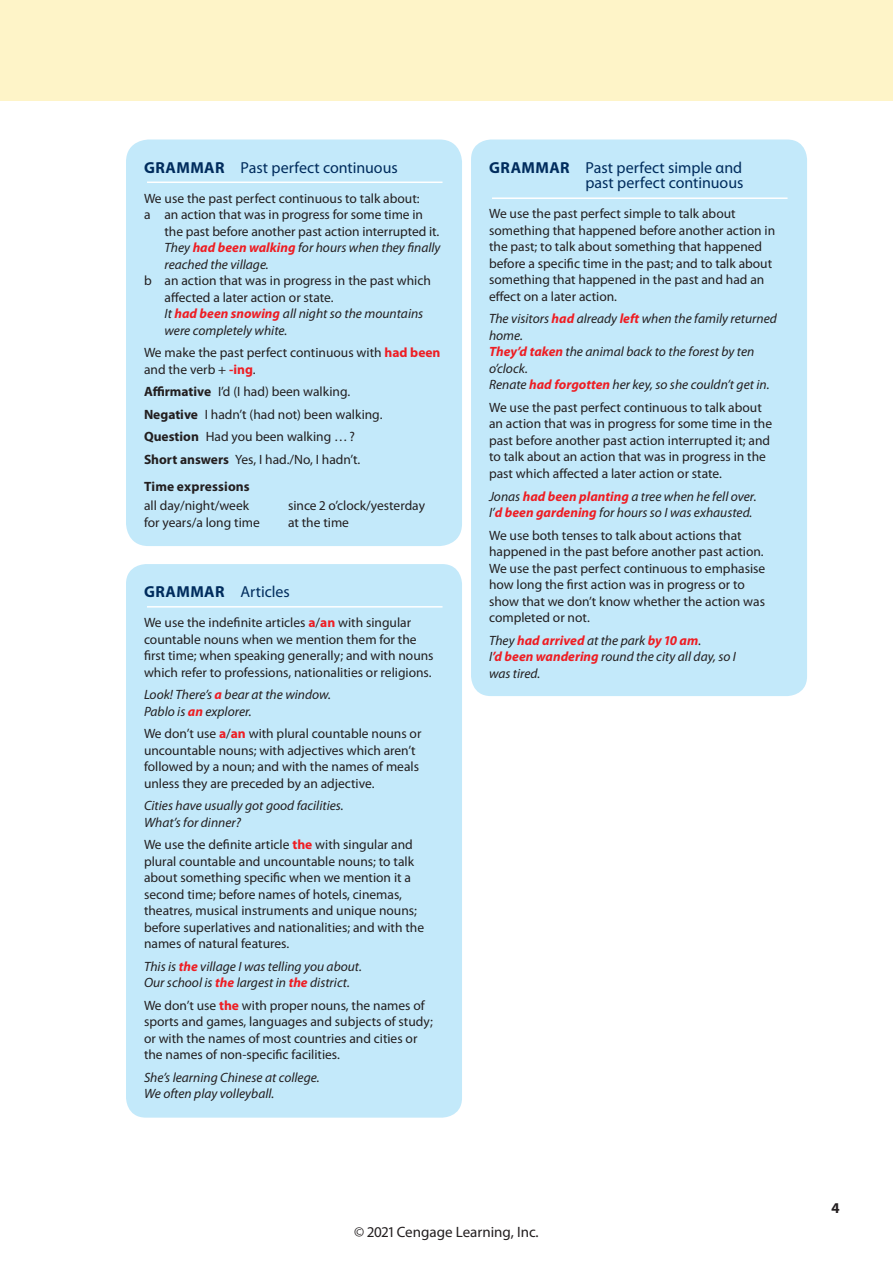
<style>
.page{position:relative;width:893px;height:1263px;background:#fff}
.page>*{position:absolute;margin:0;border:0;box-sizing:border-box;transform-origin:0 0}
.t1{font:15.9px/15.9px "Myriad Pro";color:#002c5d;text-align:right}
.t2{font:15px "Myriad Pro";color:#231f20}
.t3{font:700 15px "Myriad Pro";color:#231f20}
.t4{font:13.5px/16.5px "Myriad Pro";color:#231f20}
.t5{font:italic 13.5px/16.5px "Myriad Pro";color:#231f20}
.t6{font:700 13.5px "Myriad Pro";letter-spacing:.01em;color:#231f20}
.s1{font-weight:700}
.s2{font-weight:700;color:#ee1d23}
.s3{font-style:italic}
.s4{font-weight:700;font-style:italic;color:#ee1d23}
</style>
<div class="page">
<div style="left:126px;top:140px;width:336px;height:406px;background:#c3e9fa;border-radius:22px"></div>
<hr style="left:147px;top:182px;width:295px;height:1px;background:#fff">
<div style="left:471px;top:140px;width:336px;height:556px;background:#c3e9fa;border-radius:20px"></div>
<hr style="left:492px;top:197px;width:296px;height:2px;background:#fff">
<div style="left:126px;top:564px;width:336px;height:554px;background:#c3e9fa;border-radius:20px"></div>
<hr style="left:147px;top:606px;width:295px;height:2px;background:#fff">
<div style="left:0;top:0;width:893px;height:100px;background:#fef4c8"></div>
<p class="t1" style="left:144px;top:160px;width:255px"><span class="s1">GRAMMAR</span> Past perfect continuous</p>
<p class="t4" style="left:144px;top:190px;width:277px">We use the past perfect continuous to talk about:</p>
<p class="t4" style="left:144px;top:206px;width:280px">a an action that was in progress for some time in</p>
<p class="t4" style="left:165px;top:223px;width:276px">the past before another past action interrupted it.</p>
<p class="t5" style="left:165px;top:240px;width:277px">They <span class="s2">had been walking</span> for hours when they finally</p>
<p class="t5" style="left:165px;top:256px;width:106px">reached the village.</p>
<p class="t4" style="left:165px;top:272px;width:268px;text-indent:-21px">b an action that was in progress in the past which affected a later action or state.<br><span class="s3">It</span> <span class="s4">had been snowing</span> <span class="s3">all night so the mountains were completely white.</span></p>
<p class="t4" style="left:144px;top:344px;width:298px">We make the past perfect continuous with <span class="s2">had been </span>and the verb + <span class="s2">-ing</span>.</p>
<p class="t4" style="left:144px;top:380px;width:240px;line-height:22.5px"><span class="s1">Affirmative</span> I’d (I had) been walking.<br><span class="s1">Negative</span> I hadn’t (had not) been walking.<br><span class="s1">Question</span> Had you been walking …?<br><span class="s1">Short answers</span> Yes, I had./No, I hadn’t.</p>
<p class="t6" style="left:144px;top:478px;width:107px">Time expressions</p>
<p class="t4" style="left:144px;top:497px;width:107px">all day/night/week</p>
<p class="t4" style="left:288px;top:497px;width:138px">since 2 o’clock/yesterday</p>
<p class="t4" style="left:144px;top:514px;width:117px">for years/a long time</p>
<p class="t4" style="left:288px;top:514px;width:63px">at the time</p>
<p class="t1" style="left:144px;top:584px;width:147px"><span class="s1">GRAMMAR</span> Articles</p>
<p class="t4" style="left:144px;top:614px;width:291px">We use the indefinite articles <span class="s2">a</span>/<span class="s2">an</span> with singular countable nouns when we mention them for the first time; when speaking generally; and with nouns which refer to professions, nationalities or religions.</p>
<p class="t5" style="left:144px;top:687px;width:189px">Look! There’s <span class="s2">a</span> bear at the window.<br>Pablo is <span class="s2">an</span> explorer.</p>
<p class="t4" style="left:144px;top:725px;width:279px">We don’t use <span class="s2">a</span>/<span class="s2">an</span> with plural countable nouns or uncountable nouns; with adjectives which aren’t followed by a noun; and with the names of meals unless they are preceded by an adjective.</p>
<p class="t5" style="left:144px;top:798px;width:201px">Cities have usually got good facilities.<br>What’s for dinner?</p>
<p class="t4" style="left:144px;top:836px;width:282px">We use the definite article <span class="s2">the</span> with singular and plural countable and uncountable nouns; to talk about something specific when we mention it a second time; before names of hotels, cinemas, theatres, musical instruments and unique nouns; before superlatives and nationalities; and with the names of natural features.</p>
<p class="t5" style="left:144px;top:958px;width:219px">This is <span class="s2">the</span> village I was telling you about.<br>Our school is <span class="s2">the</span> largest in <span class="s2">the</span> district.</p>
<p class="t4" style="left:144px;top:997px;width:290px">We don’t use <span class="s2">the</span> with proper nouns, the names of sports and games, languages and subjects of study; or with the names of most countries and cities or the names of non-specific facilities.</p>
<p class="t5" style="left:144px;top:1069px;width:177px">She’s learning Chinese at college.<br>We often play volleyball.</p>
<p class="t1" style="left:489px;top:160px;width:256px"><span class="s1">GRAMMAR</span> Past perfect simple αnd past perfect continuous</p>
<p class="t4" style="left:489px;top:206px;width:288px">We use the past perfect simple to talk about something that happened before another action in the past; to talk about something that happened before a specific time in the past; and to talk about something that happened in the past and had an effect on a later action.</p>
<p class="t5" style="left:489px;top:311px;width:289px">The visitors <span class="s2">had</span> already <span class="s2">left</span> when the family returned home.<br><span class="s2">They’d taken</span> the animal back to the forest by ten o’clock.<br>Renate <span class="s2">had forgotten</span> her key, so she couldn’t get in.</p>
<p class="t4" style="left:489px;top:399px;width:285px">We use the past perfect continuous to talk about an action that was in progress for some time in the past before another past action interrupted it; and to talk about an action that was in progress in the past which affected a later action or state.</p>
<p class="t5" style="left:489px;top:488px;width:269px">Jonas <span class="s2">had been planting</span> a tree when he fell over.<br>I’<span class="s2">d been gardening</span> for hours so I was exhausted.</p>
<p class="t4" style="left:489px;top:527px;width:278px">We use both tenses to talk about actions that happened in the past before another past action.<br>We use the past perfect continuous to emphasise how long the first action was in progress or to show that we don’t know whether the action was completed or not.</p>
<p class="t5" style="left:489px;top:632px;width:249px">They <span class="s2">had arrived</span> at the park <span class="s2">by 10 am</span>.<br>I<span class="s2">’d been wandering</span> round the city all day, so I was tired.</p>
<p class="t2" style="left:354px;top:1223px;width:186px">© 2021 Cengage Learning, Inc.</p>
<p class="t3" style="left:831px;top:1199px;width:10px">4</p>
</div>
